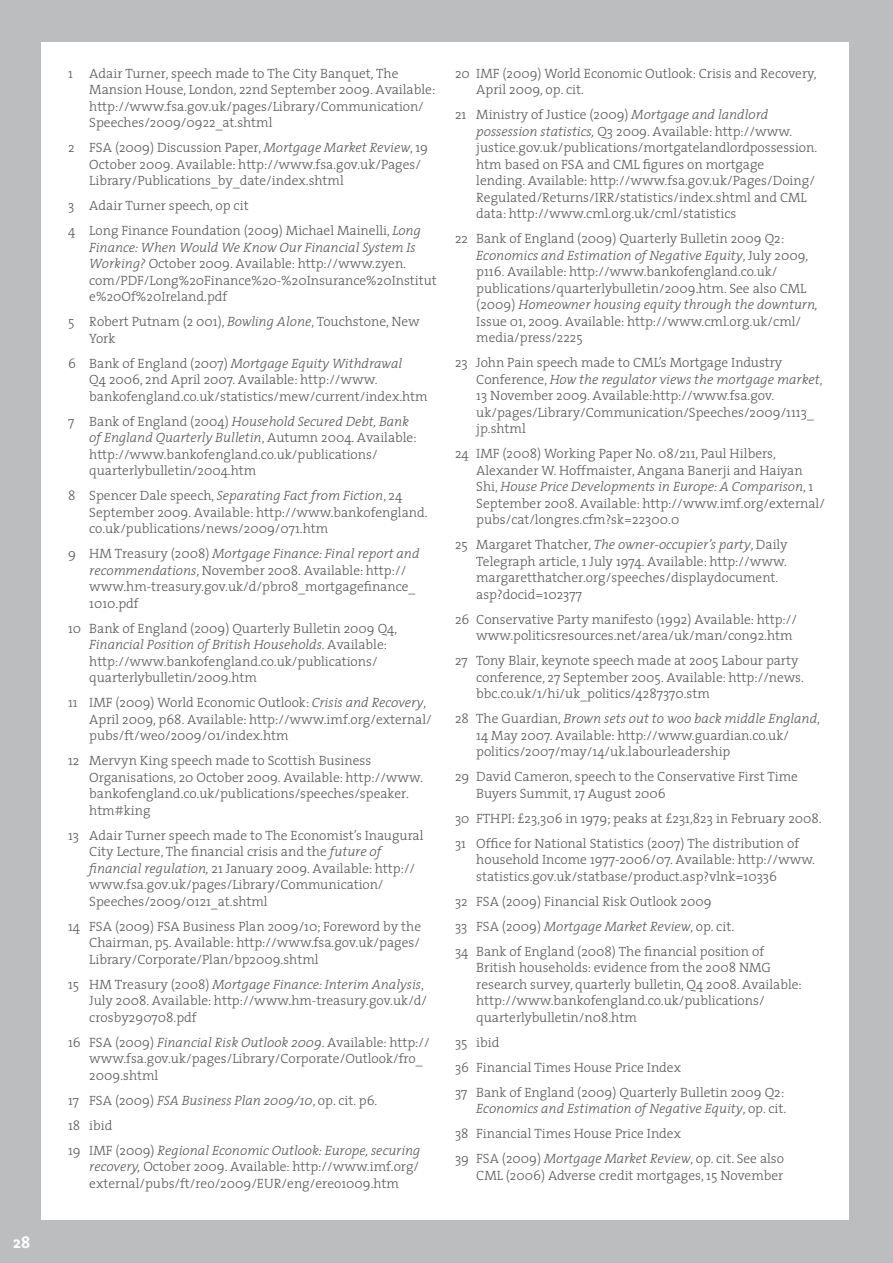
<style>
.page{position:relative;width:893px;height:1263px;background:#bbbdbe}
.page>*{position:absolute;margin:0;border:0;box-sizing:border-box;transform-origin:0 0}
.t1{font:700 16.5px "The Serif";color:#fff}
.t2{font:300 13.5px/16.5px "The Serif";color:#58585a}
.t3{font:italic 300 13.5px/25px "The Serif";color:#58585a}
.s1{font-style:italic}
.s2{font-style:normal}
</style>
<div class="page">
<div style="left:42px;top:43px;width:807px;height:1177px;background:#fff"></div>
<p class="t1" style="left:13px;top:1228px;width:19px">28</p>
<p class="t2" style="left:89px;top:65px;width:347px;text-indent:-21px">1 Adair Turner, speech made to The City Banquet, The Mansion House, London, 22nd September 2009. Available: http://www.fsa.gov.uk/pages/Library/Communication/ Speeches/2009/0922_at.shtml</p>
<p class="t2" style="left:89px;top:139px;width:340px;text-indent:-21px">2 FSA (2009) Discussion Paper, <span class="s1">Mortgage Market Review</span>, 19<br>October 2009. Available: http://www.fsa.gov.uk/Pages/<br>Library/Publications_by_date/index.shtml</p>
<p class="t2" style="left:68px;top:193px;width:354px;line-height:25px">3 Adair Turner speech, op cit<br>4 Long Finance Foundation (2009) Michael Mainelli, <span class="s1">Long</span></p>
<p class="t2" style="left:89px;top:239px;width:349px"><span class="s1">Finance: When Would We Know Our Financial System Is Working?</span> October 2009. Available: http://www.zyen. com/PDF/Long%20Finance%20-%20Insurance%20Institut e%20Of%20Ireland.pdf</p>
<p class="t2" style="left:89px;top:313px;width:332px;text-indent:-21px">5 Robert Putnam (2 001), <span class="s1">Bowling Alone</span>, Touchstone, New<br>York</p>
<p class="t2" style="left:89px;top:355px;width:340px;text-indent:-21px">6 Bank of England (2007) <span class="s1">Mortgage Equity Withdrawal<br></span>Q4 2006, 2nd April 2007. Available: http://www. bankofengland.co.uk/statistics/mew/current/index.htm</p>
<p class="t2" style="left:89px;top:413px;width:329px;text-indent:-21px">7 Bank of England (2004) <span class="s1">Household Secured Debt, Bank of England Quarterly Bulletin</span>, Autumn 2004. Available: http://www.bankofengland.co.uk/publications/ quarterlybulletin/2004.htm</p>
<p class="t2" style="left:89px;top:487px;width:340px;text-indent:-21px">8 Spencer Dale speech, <span class="s1">Separating Fact from Fiction</span>, 24<br>September 2009. Available: http://www.bankofengland. co.uk/publications/news/2009/071.htm</p>
<p class="t2" style="left:89px;top:545px;width:332px;text-indent:-21px">9 HM Treasury (2008) <span class="s1">Mortgage Finance: Final report and recommendations</span>, November 2008. Available: http:// www.hm-treasury.gov.uk/d/pbr08_mortgagefinance_ 1010.pdf</p>
<p class="t2" style="left:89px;top:620px;width:309px;text-indent:-21px">10 Bank of England (2009) Quarterly Bulletin 2009 Q4, <span class="s1">Financial Position of British Households</span>. Available: http://www.bankofengland.co.uk/publications/ quarterlybulletin/2009.htm</p>
<p class="t2" style="left:89px;top:694px;width:344px;text-indent:-21px">11 IMF (2009) World Economic Outlook: <span class="s1">Crisis and Recovery</span>,<br>April 2009, p68. Available: http://www.imf.org/external/ pubs/ft/weo/2009/01/index.htm</p>
<p class="t2" style="left:89px;top:752px;width:335px;text-indent:-21px">12 Mervyn King speech made to Scottish Business Organisations, 20 October 2009. Available: http://www. bankofengland.co.uk/publications/speeches/speaker. htm#king</p>
<p class="t2" style="left:89px;top:827px;width:336px;text-indent:-21px">13 Adair Turner speech made to The Economist’s Inaugural City Lecture, The financial crisis and the <span class="s1">future of financial regulation,</span> 21 January 2009. Available: http:// www.fsa.gov.uk/pages/Library/Communication/ Speeches/2009/0121_at.shtml</p>
<p class="t2" style="left:89px;top:918px;width:333px;text-align:justify;text-indent:-21px">14 FSA (2009) FSA Business Plan 2009/10; Foreword by the Chairman, p5. Available: http://www.fsa.gov.uk/pages/ Library/Corporate/Plan/bp2009.shtml</p>
<p class="t2" style="left:89px;top:976px;width:339px;text-indent:-21px">15 HM Treasury (2008) <span class="s1">Mortgage Finance: Interim Analysis</span>,<br>July 2008. Available: http://www.hm-treasury.gov.uk/d/ crosby290708.pdf</p>
<p class="t2" style="left:89px;top:1034px;width:342px;text-indent:-21px">16 FSA (2009) <span class="s1">Financial Risk Outlook 2009</span>. Available: http:// www.fsa.gov.uk/pages/Library/Corporate/Outlook/fro_<br>2009.shtml</p>
<p class="t3" style="left:68px;top:1087px;width:354px"><span class="s2">17 FSA (2009)</span> FSA Business Plan 2009/10<span class="s2">, op. cit. p6.<br>18 ibid<br>19 IMF (2009)</span> Regional Economic Outlook: Europe, securing</p>
<p class="t2" style="left:89px;top:1158px;width:331px"><span class="s1">recovery,</span> October 2009. Available: http://www.imf.org/ external/pubs/ft/reo/2009/EUR/eng/ereo1009.htm</p>
<p class="t2" style="left:476px;top:65px;width:342px;text-indent:-21px">20 IMF (2009) World Economic Outlook: Crisis and Recovery,<br>April 2009, op. cit.</p>
<p class="t2" style="left:476px;top:106px;width:342px;text-indent:-21px">21 Ministry of Justice (2009) <span class="s1">Mortgage and landlord possession statistics,</span> Q3 2009. Available: http://www. justice.gov.uk/publications/mortgatelandlordpossession. htm based on FSA and CML figures on mortgage<br>lending. Available: http://www.fsa.gov.uk/Pages/Doing/ Regulated/Returns/IRR/statistics/index.shtml and CML data: http://www.cml.org.uk/cml/statistics</p>
<p class="t2" style="left:476px;top:230px;width:343px;text-indent:-21px">22 Bank of England (2009) Quarterly Bulletin 2009 Q2:<br><span class="s1">Economics and Estimation of Negative Equity</span>, July 2009, p116. Available: http://www.bankofengland.co.uk/ publications/quarterlybulletin/2009.htm. See also CML (2009) <span class="s1">Homeowner housing equity through the downturn, </span>Issue 01, 2009. Available: http://www.cml.org.uk/cml/ media/press/2225</p>
<p class="t2" style="left:476px;top:354px;width:348px;text-indent:-21px">23 John Pain speech made to CML’s Mortgage Industry Conference, <span class="s1">How the regulator views the mortgage market</span>, 13 November 2009. Available:http://www.fsa.gov. uk/pages/Library/Communication/Speeches/2009/1113_ jp.shtml</p>
<p class="t2" style="left:476px;top:445px;width:350px;text-indent:-21px">24 IMF (2008) Working Paper No. 08/211, Paul Hilbers, Alexander W. Hoffmaister, Angana Banerji and Haiyan Shi, <span class="s1">House Price Developments in Europe: A Comparison</span>, 1<br>September 2008. Available: http://www.imf.org/external/ pubs/cat/longres.cfm?sk=22300.0</p>
<p class="t2" style="left:476px;top:536px;width:313px;text-indent:-21px">25 Margaret Thatcher, <span class="s1">The owner-occupier’s party</span>, Daily Telegraph article, 1 July 1974. Available: http://www. margaretthatcher.org/speeches/displaydocument. asp?docid=102377</p>
<p class="t2" style="left:476px;top:610px;width:322px;text-indent:-21px">26 Conservative Party manifesto (1992) Available: http:// www.politicsresources.net/area/uk/man/con92.htm</p>
<p class="t2" style="left:476px;top:652px;width:329px;text-indent:-21px">27 Tony Blair, keynote speech made at 2005 Labour party conference, 27 September 2005. Available: http://news. bbc.co.uk/1/hi/uk_politics/4287370.stm</p>
<p class="t2" style="left:476px;top:710px;width:345px;text-indent:-21px">28 The Guardian, <span class="s1">Brown sets out to woo back middle England</span>,<br>14 May 2007. Available: http://www.guardian.co.uk/ politics/2007/may/14/uk.labourleadership</p>
<p class="t2" style="left:476px;top:768px;width:323px;text-indent:-21px">29 David Cameron, speech to the Conservative First Time<br>Buyers Summit, 17 August 2006</p>
<p class="t2" style="left:455px;top:805px;width:368px;line-height:25px">30 FTHPI: £23,306 in 1979; peaks at £231,823 in February 2008.<br>31 Office for National Statistics (2007) The distribution of</p>
<p class="t2" style="left:476px;top:851px;width:340px">household Income 1977-2006/07. Available: http://www. statistics.gov.uk/statbase/product.asp?vlnk=10336</p>
<p class="t2" style="left:455px;top:888px;width:311px;line-height:25px">32 FSA (2009) Financial Risk Outlook 2009<br>33 FSA (2009) <span class="s1">Mortgage Market Review</span>, op. cit.<br>34 Bank of England (2008) The financial position of</p>
<p class="t2" style="left:476px;top:959px;width:327px">British households: evidence from the 2008 NMG research survey, quarterly bulletin, Q4 2008. Available: http://www.bankofengland.co.uk/publications/ quarterlybulletin/n08.htm</p>
<p class="t2" style="left:455px;top:1029px;width:331px;line-height:25px">35 ibid<br>36 Financial Times House Price Index<br>37 Bank of England (2009) Quarterly Bulletin 2009 Q2:</p>
<p class="t2" style="left:455px;top:1096px;width:333px;line-height:25px;text-indent:21px"><span class="s1">Economics and Estimation of Negative Equity</span>, op. cit.<br>38 Financial Times House Price Index<br>39 FSA (2009) <span class="s1">Mortgage Market Review</span>, op. cit. See also</p>
<p class="t2" style="left:476px;top:1166px;width:309px">CML (2006) Adverse credit mortgages, 15 November</p>
</div>
